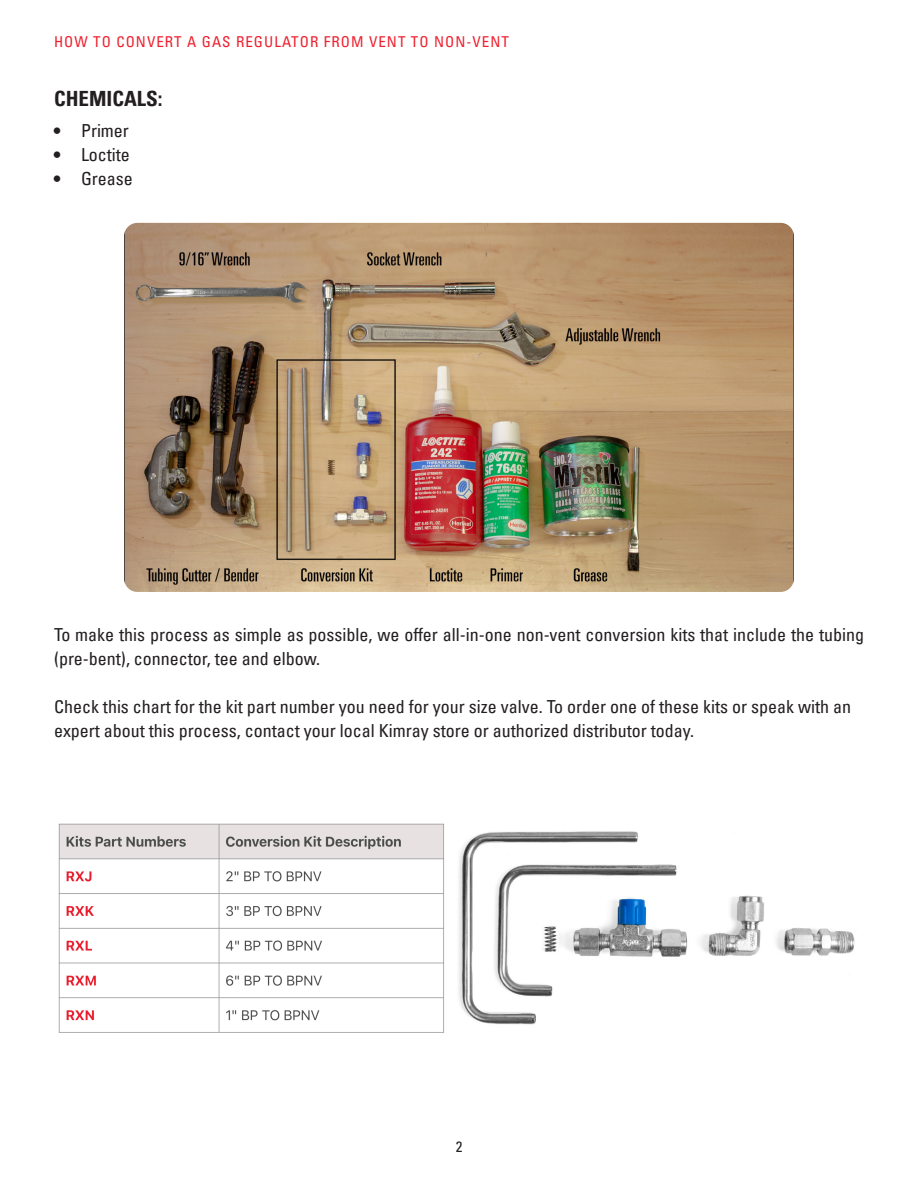
<style>
.page{position:relative;width:918px;height:1188px;background:#fff}
.page>*{position:absolute;margin:0;border:0;box-sizing:border-box;transform-origin:0 0}
.Header_2{font:700 condensed 21px "Univers LT Pro";color:#231f20}
.Body_Text{font:condensed 18px/24px "Univers LT Pro";color:#231f20}
.t1{font:condensed 15px "Univers LT Pro";letter-spacing:.07em;color:#ee202f}
.t2{font:condensed 15px "Univers LT Pro";color:#231f20}
</style>
<div class="page">
<img style="left:124px;top:223px;width:670px;height:369px">
<img style="left:58px;top:823px;width:386px;height:210px">
<img style="left:458px;top:831px;width:397px;height:194px">
<p class="t1" style="left:54px;top:32px;width:456px">HOW TO CONVERT A GAS REGULATOR FROM VENT TO NON-VENT</p>
<p class="Header_2" style="left:54px;top:86px;width:110px">CHEMICALS:</p>
<p class="Body_Text" style="left:54px;top:118px;width:76px">• Primer</p>
<p class="Body_Text" style="left:54px;top:142px;width:77px">• Loctite</p>
<p class="Body_Text" style="left:54px;top:166px;width:80px">• Grease</p>
<p class="Body_Text" style="left:54px;top:622px;width:811px">To make this process as simple as possible, we offer all-in-one non-vent conversion kits that include the tubing (pre-bent), connector, tee and elbow.</p>
<p class="Body_Text" style="left:54px;top:694px;width:799px">Check this chart for the kit part number you need for your size valve. To order one of these kits or speak with an expert about this process, contact your local Kimray store or authorized distributor today.</p>
<p class="t2" style="left:456px;top:1138px;width:8px">2</p>
</div>
